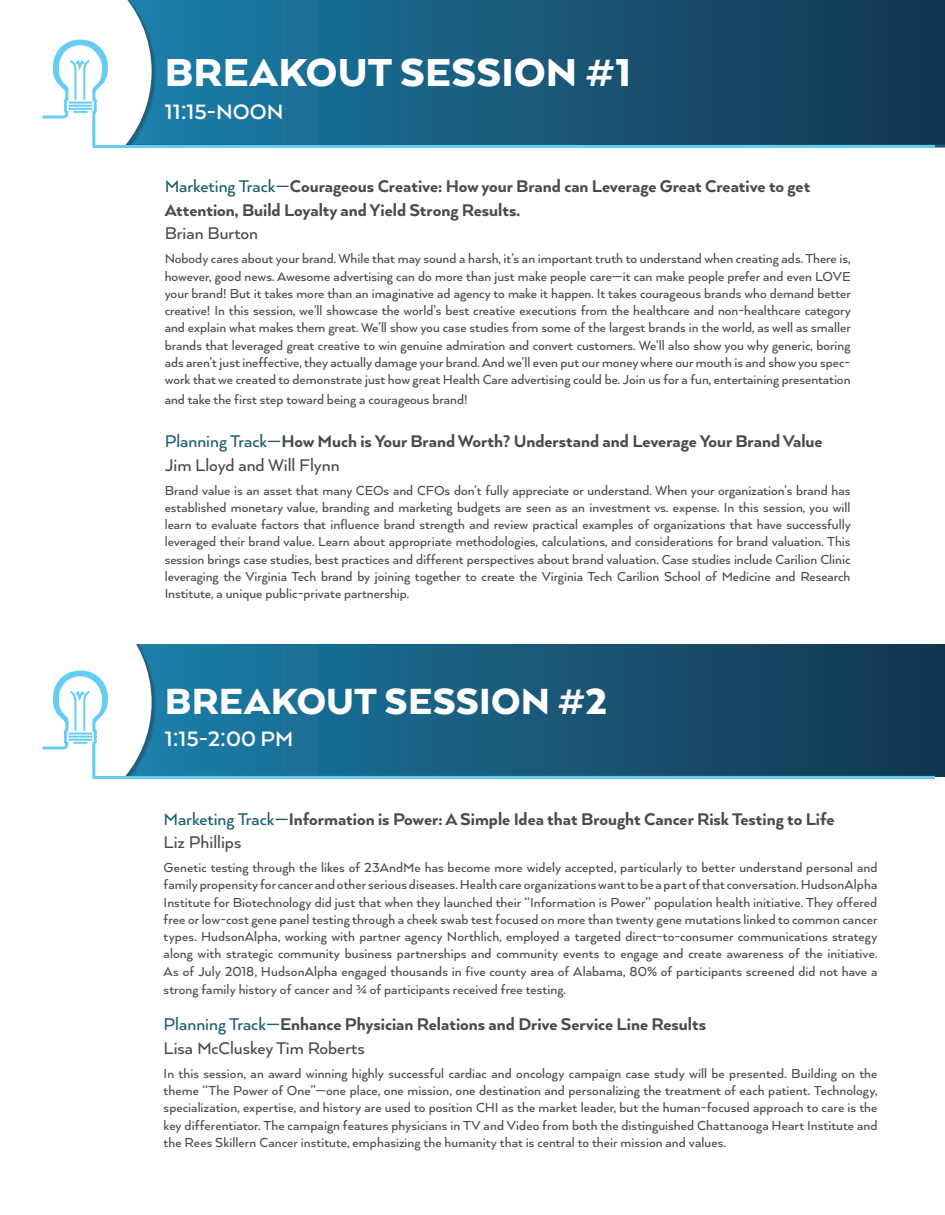
<style>
.page{position:relative;width:945px;height:1215px;background:#fff}
.page>*{position:absolute;margin:0;border:0;box-sizing:border-box;transform-origin:0 0}
.t1{font:900 45px "Arquitecta";letter-spacing:.005em;color:#fff}
.t2{font:900 42px "Arquitecta";letter-spacing:.005em;color:#fff}
.t3{font:700 24px "Arquitecta";color:#fff}
.t4{font:800 19.5px/23.4px "Arquitecta";color:#4e4a49}
.t5{font:500 19.5px "Arquitecta";color:#4e4a49}
.t6{font:500 15px/17.2px "Arquitecta";color:#4e4a49;text-align:justify}
.s1{font-weight:500;color:#1c5d6f}
.s2{font-weight:500}
</style>
<div class="page">
<svg style="left:156px;top:0;width:789px;height:145px;background:#165777"></svg>
<svg style="left:152px;top:40px;width:783px;height:108px;background:#195c7d"></svg>
<svg style="left:42px;top:0;width:110px;height:148px"></svg>
<svg style="left:156px;top:644px;width:789px;height:132px;background:#165677"></svg>
<svg style="left:92px;top:671px;width:843px;height:108px;background:#195c7d"></svg>
<svg style="left:42px;top:644px;width:110px;height:132px"></svg>
<h1 class="t1" style="left:165px;top:45px;width:468px">BREAKOUT SESSION #1</h1>
<h3 class="t3" style="left:165px;top:96px;width:120px">11:15-NOON</h3>
<h3 class="t4" style="left:165px;top:174px;width:647px"><span class="s1">Marketing Track—</span>Courageous Creative: How your Brand can Leverage Great Creative to get<br>Attention, Build Loyalty and Yield Strong Results.</h3>
<h3 class="t5" style="left:165px;top:221px;width:95px">Brian Burton</h3>
<p class="t6" style="left:165px;top:250px;width:688px">Nobody cares about your brand. While that may sound a harsh, it’s an important truth to understand when creating ads. There is, however, good news. Awesome advertising can do more than just make people care—it can make people prefer and even LOVE your brand! But it takes more than an imaginative ad agency to make it happen. It takes courageous brands who demand better creative! In this session, we’ll showcase the world’s best creative executions from the healthcare and non-healthcare category and explain what makes them great. We’ll show you case studies from some of the largest brands in the world, as well as smaller brands that leveraged great creative to win genuine admiration and convert customers. We’ll also show you why generic, boring ads aren’t just ineffective, they actually damage your brand. And we’ll even put our money where our mouth is and show you spec&shy;work that we created to demonstrate just how great Health Care advertising could be. Join us for a fun, entertaining presentation</p>
<p class="t6" style="left:165px;top:390px;width:304px">and take the first step toward being a courageous brand!</p>
<h3 class="t4" style="left:165px;top:429px;width:659px"><span class="s1">Planning Track—</span>How Much is Your Brand Worth? Understand and Leverage Your Brand Value<br><span class="s2">Jim Lloyd and Will Flynn</span></h3>
<p class="t6" style="left:165px;top:481px;width:688px">Brand value is an asset that many CEOs and CFOs don’t fully appreciate or understand. When your organization’s brand has established monetary value, branding and marketing budgets are seen as an investment vs. expense. In this session, you will learn to evaluate factors that influence brand strength and review practical examples of organizations that have successfully leveraged their brand value. Learn about appropriate methodologies, calculations, and considerations for brand valuation. This session brings case studies, best practices and different perspectives about brand valuation. Case studies include Carilion Clinic leveraging the Virginia Tech brand by joining together to create the Virginia Tech Carilion School of Medicine and Research Institute, a unique public-private partnership.</p>
<h2 class="t2" style="left:165px;top:675px;width:444px">BREAKOUT SESSION #2</h2>
<h3 class="t3" style="left:165px;top:724px;width:130px">1:15-2:00 PM</h3>
<h3 class="t4" style="left:164px;top:806px;width:673px"><span class="s1">Marketing Track—</span>Information is Power: A Simple Idea that Brought Cancer Risk Testing to Life<br><span class="s2">Liz Phillips</span></h3>
<p class="t6" style="left:164px;top:858px;width:715px">Genetic testing through the likes of 23AndMe has become more widely accepted, particularly to better understand personal and family propensity for cancer and other serious diseases. Health care organizations want to be a part of that conversation. HudsonAlpha Institute for Biotechnology did just that when they launched their “Information is Power” population health initiative. They offered free or low-cost gene panel testing through a cheek swab test focused on more than twenty gene mutations linked to common cancer types. HudsonAlpha, working with partner agency Northlich, employed a targeted direct-to-consumer communications strategy along with strategic community business partnerships and community events to engage and create awareness of the initiative.<br>As of July 2018, HudsonAlpha engaged thousands in five county area of Alabama, 80% of participants screened did not have a strong family history of cancer and ¾ of participants received free testing.</p>
<h3 class="t4" style="left:164px;top:1012px;width:544px"><span class="s1">Planning Track—</span>Enhance Physician Relations and Drive Service Line Results<br><span class="s2">Lisa McCluskey Tim Roberts</span></h3>
<p class="t6" style="left:164px;top:1064px;width:715px">In this session, an award winning highly successful cardiac and oncology campaign case study will be presented. Building on the theme “The Power of One”—one place, one mission, one destination and personalizing the treatment of each patient. Technology, specialization, expertise, and history are used to position CHI as the market leader, but the human-focused approach to care is the key differentiator. The campaign features physicians in TV and Video from both the distinguished Chattanooga Heart Institute and the Rees Skillern Cancer institute, emphasizing the humanity that is central to their mission and values.</p>
</div>
